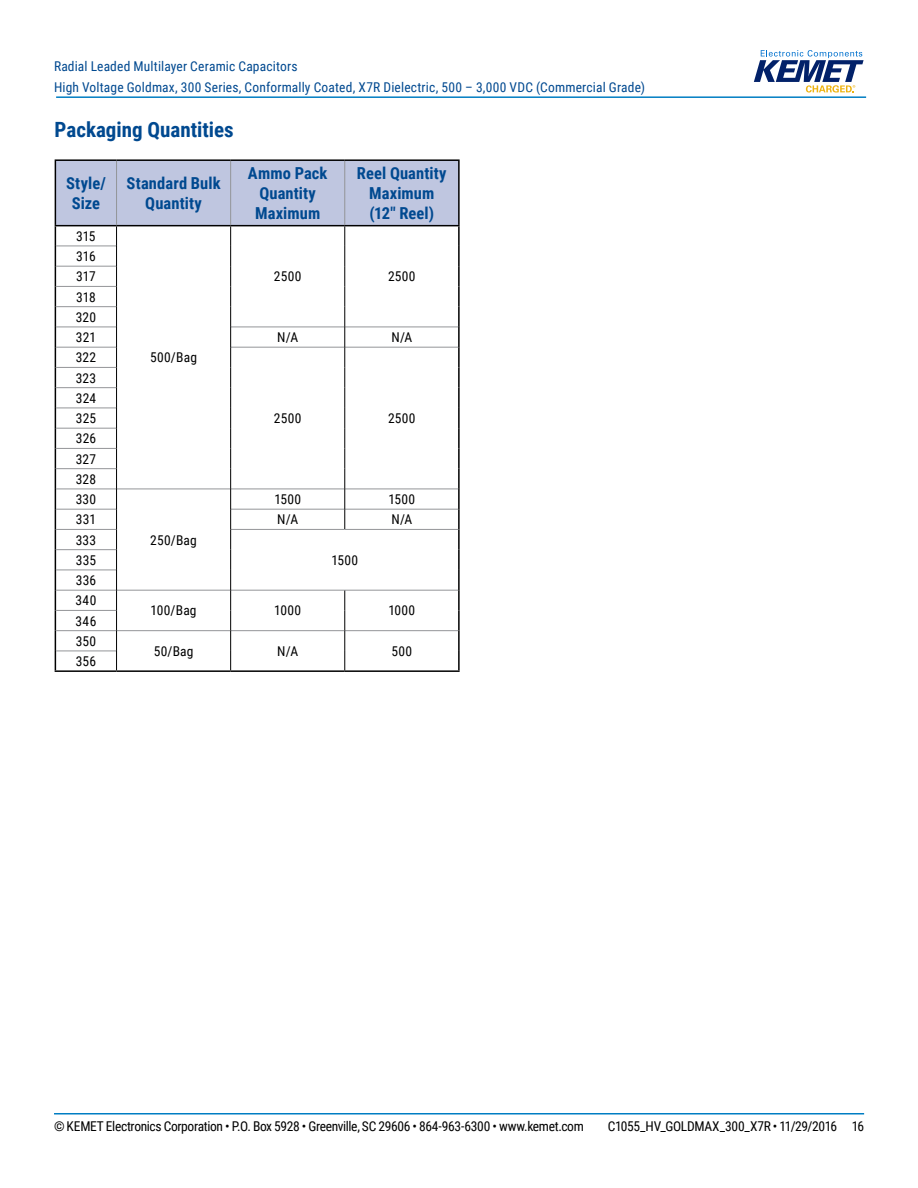
<style>
.page{position:relative;width:918px;height:1188px;background:#fff}
.page>*{position:absolute;margin:0;border:0;box-sizing:border-box;transform-origin:0 0}
.t1{font:700 21px "Roboto Condensed";color:#004990}
.t2{font:700 16.5px/19.8px "Roboto Condensed";letter-spacing:.005em;color:#004990;text-align:center}
.t3{font:13.5px/20.2px "Roboto Condensed";letter-spacing:-.005em;color:#000}
.t4{font:13.5px/21px "Roboto Condensed";letter-spacing:.015em;color:#004990}
.t5{font:13.5px "Roboto Condensed";letter-spacing:-.025em;color:#000}
</style>
<div class="page">
<hr style="left:54px;top:1113px;width:810px;height:2px;background:#007dc3">
<hr style="left:56px;top:96px;width:810px;height:2px;background:#007dc3">
<svg style="left:754px;top:50px;width:110px;height:43px"></svg>
<hr style="left:55px;top:159px;width:62px;height:2px;background:#000">
<hr style="left:117px;top:159px;width:114px;height:2px;background:#000">
<hr style="left:231px;top:159px;width:114px;height:2px;background:#000">
<hr style="left:345px;top:159px;width:115px;height:2px;background:#000">
<hr style="left:55px;top:670px;width:62px;height:2px;background:#000">
<hr style="left:117px;top:670px;width:114px;height:2px;background:#000">
<hr style="left:231px;top:670px;width:114px;height:2px;background:#000">
<hr style="left:345px;top:670px;width:115px;height:2px;background:#000">
<svg style="left:55px;top:160px;width:405px;height:510px"></svg>
<p class="t4" style="left:54px;top:55px;width:593px">Radial Leaded Multilayer Ceramic Capacitors<br>High Voltage Goldmax, 300 Series, Conformally Coated, X7R Dielectric, 500 – 3,000 VDC (Commercial Grade)</p>
<h1 class="t1" style="left:55px;top:115px;width:181px">Packaging Quantities</h1>
<p class="t2" style="left:66px;top:173px;width:41px">Style/<br>Size</p>
<p class="t2" style="left:127px;top:173px;width:96px">Standard Bulk<br>Quantity</p>
<p class="t2" style="left:248px;top:163px;width:81px">Ammo Pack<br>Quantity<br>Maximum</p>
<p class="t2" style="left:357px;top:163px;width:91px">Reel Quantity<br>Maximum (12" Reel)</p>
<p class="t3" style="left:76px;top:225px;width:21px">315</p>
<p class="t3" style="left:76px;top:246px;width:22px;text-align:justify">316<br>317<br>318<br>320<br>321</p>
<p class="t3" style="left:76px;top:347px;width:22px">322</p>
<p class="t3" style="left:76px;top:367px;width:22px;text-align:justify">323<br>324<br>325<br>326<br>327<br>328<br>330</p>
<p class="t3" style="left:150px;top:347px;width:48px">500/Bag</p>
<p class="t3" style="left:274px;top:266px;width:29px">2500</p>
<p class="t3" style="left:388px;top:266px;width:29px">2500</p>
<p class="t3" style="left:277px;top:327px;width:22px">N/A</p>
<p class="t3" style="left:391px;top:327px;width:22px">N/A</p>
<p class="t3" style="left:274px;top:408px;width:29px">2500</p>
<p class="t3" style="left:388px;top:408px;width:29px">2500</p>
<p class="t3" style="left:274px;top:489px;width:28px">1500</p>
<p class="t3" style="left:388px;top:489px;width:28px">1500</p>
<p class="t3" style="left:76px;top:509px;width:22px">331</p>
<p class="t3" style="left:277px;top:509px;width:22px">N/A</p>
<p class="t3" style="left:391px;top:509px;width:22px">N/A</p>
<p class="t3" style="left:76px;top:529px;width:22px">333<br>335</p>
<p class="t3" style="left:150px;top:529px;width:48px">250/Bag</p>
<p class="t3" style="left:331px;top:549px;width:28px">1500</p>
<p class="t3" style="left:76px;top:570px;width:22px">336<br>340</p>
<p class="t3" style="left:76px;top:610px;width:22px">346<br>350</p>
<p class="t3" style="left:76px;top:651px;width:22px">356</p>
<p class="t3" style="left:151px;top:600px;width:48px">100/Bag</p>
<p class="t3" style="left:274px;top:600px;width:28px">1000</p>
<p class="t3" style="left:388px;top:600px;width:28px">1000</p>
<p class="t3" style="left:154px;top:641px;width:41px">50/Bag</p>
<p class="t3" style="left:277px;top:641px;width:22px">N/A</p>
<p class="t3" style="left:391px;top:641px;width:22px">500</p>
<p class="t5" style="left:54px;top:1116px;width:531px">© KEMET Electronics Corporation • P.O. Box 5928 • Greenville, SC 29606 • 864-963-6300 • www.kemet.com</p>
<p class="t5" style="left:608px;top:1116px;width:258px">C1055_HV_GOLDMAX_300_X7R • 11/29/2016 16</p>
</div>
